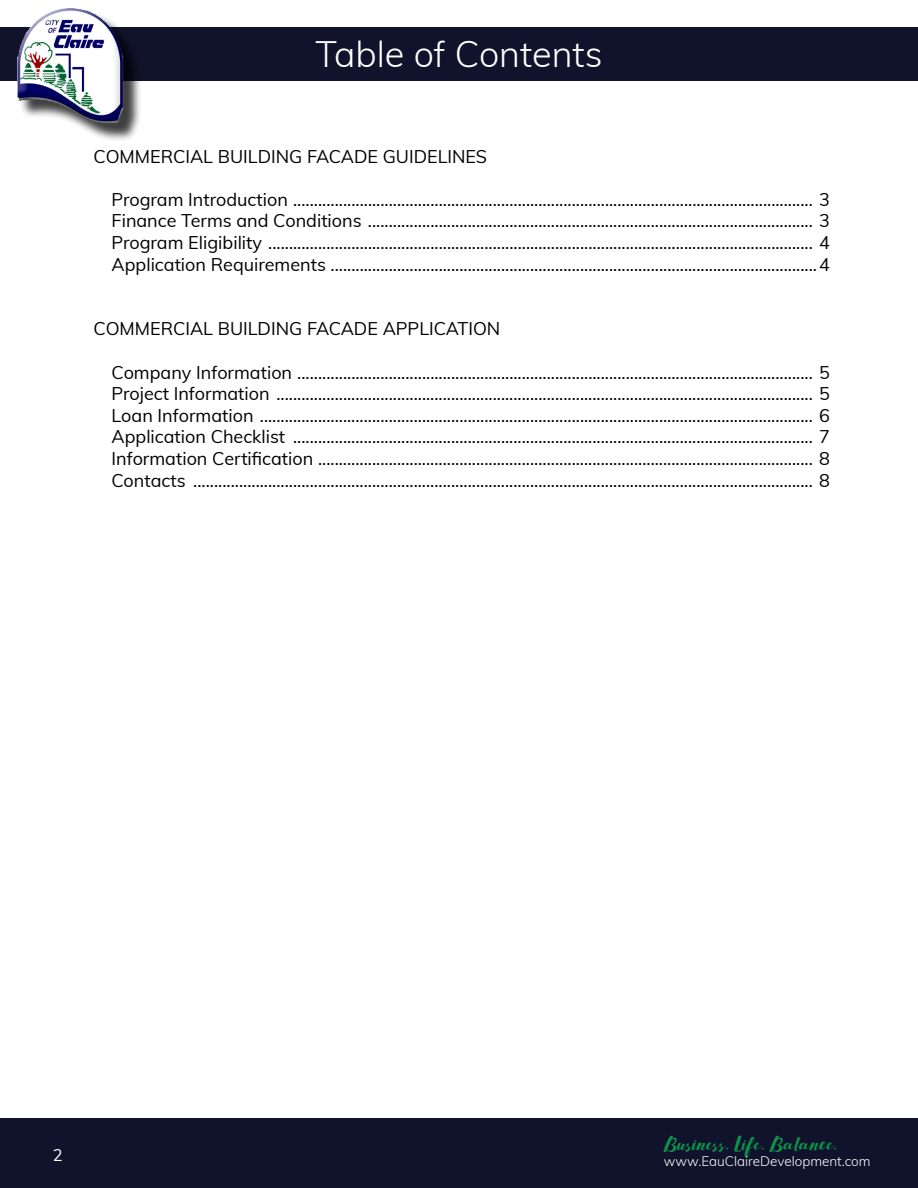
<style>
.page{position:relative;width:918px;height:1188px;background:#fff}
.page>*{position:absolute;margin:0;border:0;box-sizing:border-box;transform-origin:0 0}
.t1{font:300 36px "Muli";color:#fff}
.t2{font:21px "Harlem script";color:#0c964b}
.t3{font:18px/21.6px "Muli";color:#000;text-align:justify}
.t4{font:16.5px "Muli";color:#fff}
.t5{font:300 13.5px "Muli";color:#fff}
</style>
<div class="page">
<div style="left:0;top:27px;width:918px;height:54px;background:#11132c"></div>
<div style="left:0;top:1118px;width:918px;height:70px;background:#11132c"></div>
<div style="left:7px;top:0;width:127px;height:115px;background:#fff;opacity:.75"></div>
<div style="left:10px;top:28px;width:141px;height:117px;background:#000;opacity:.75"></div>
<h1 class="t1" style="left:316px;top:28px;width:288px">Table of Contents</h1>
<p class="t3" style="left:94px;top:145px;width:395px">COMMERCIAL BUILDING FACADE GUIDELINES</p>
<p class="t3" style="left:112px;top:188px;width:720px">Program Introduction ............................................................................................................................. 3<br>Finance Terms and Conditions ........................................................................................................... 3<br>Program Eligibility ................................................................................................................................... 4<br>Application Requirements .....................................................................................................................4</p>
<p class="t3" style="left:94px;top:317px;width:408px">COMMERCIAL BUILDING FACADE APPLICATION</p>
<p class="t3" style="left:112px;top:361px;width:720px">Company Information ............................................................................................................................ 5<br>Project Information ................................................................................................................................. 5<br>Loan Information ..................................................................................................................................... 6<br>Application Checklist ............................................................................................................................. 7<br>Information Certification ....................................................................................................................... 8<br>Contacts ..................................................................................................................................................... 8</p>
<p class="t4" style="left:53px;top:1143px;width:11px">2</p>
<p class="t2" style="left:664px;top:1132px;width:175px">Business. Life. Balance.</p>
<p class="t5" style="left:664px;top:1151px;width:208px">www.EauClaireDevelopment.com</p>
</div>
